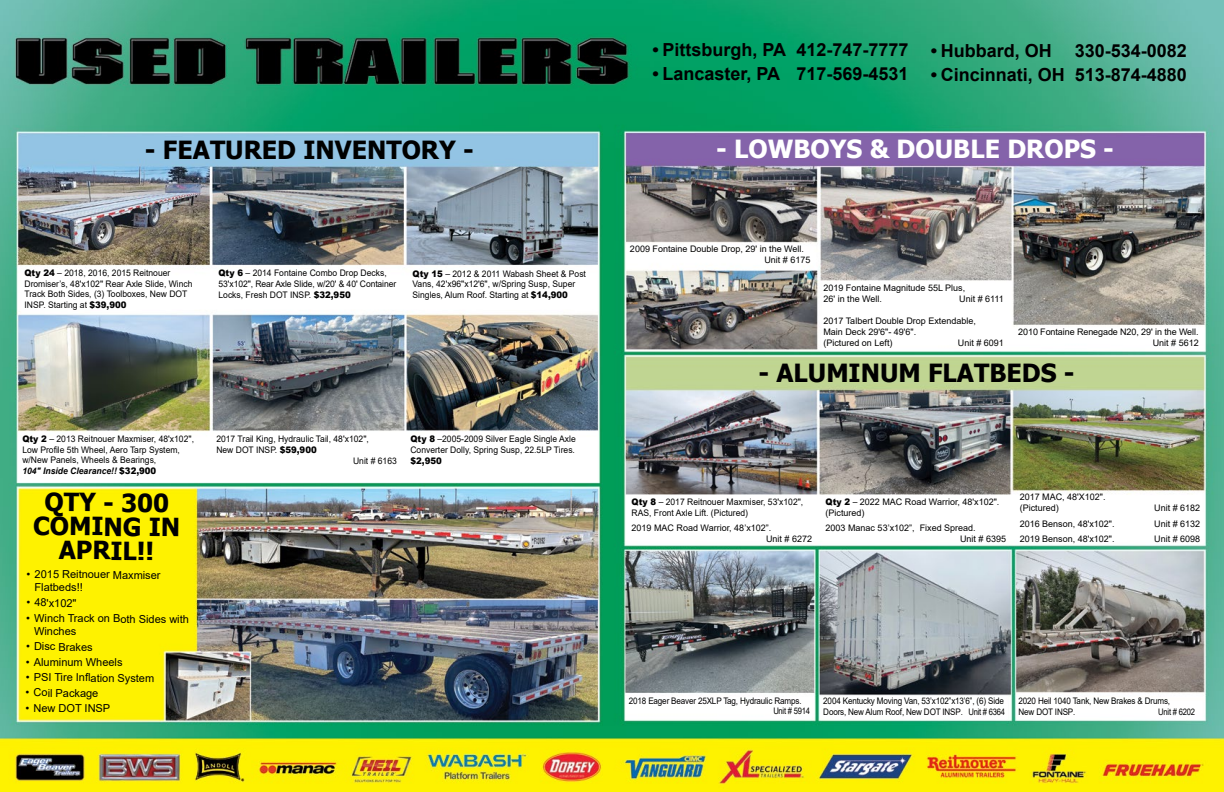
<style>
.page{position:relative;width:1224px;height:792px;background:#fff}
.page>*{position:absolute;margin:0;border:0;box-sizing:border-box;transform-origin:0 0}
.t1{font:700 25px/24px "Tahoma";color:#000;text-align:center}
.t2{font:700 25px "Tahoma";color:#fff}
.t3{font:700 18px "Arial";color:#000}
.t4{font:11px/13.5px "Arial";color:#000}
.t5{font:9px/10.8px "Arial";color:#000;scale:.95 1}
.t6{font:9px/10.8px "Arial";color:#000}
.t7{font:9px/10.8px "Arial";letter-spacing:-.02em;color:#000;scale:.9 1}
.t8{font:9px "Arial";letter-spacing:-.03em;color:#000;scale:.85 1}
.t9{font:900 9px "Arial";color:#000;scale:.95 1}
.s1{font-weight:900}
.s2{font-weight:700;font-style:italic}
</style>
<div class="page">
<img style="left:0;top:0;width:603px;height:792px">
<img style="left:603px;top:0;width:621px;height:792px">
<h1 class="t1" style="left:145px;top:139px;width:331px">- FEATURED INVENTORY -</h1>
<p class="t5" style="left:24px;top:267px;width:178px"><span class="s1">Qty 24</span> – 2018, 2016, 2015 Reitnouer Dromiser’s, 48'x102" Rear Axle Slide, Winch Track Both Sides, (3) Toolboxes, New DOT INSP. Starting at <span class="s1">$39,900</span></p>
<p class="t5" style="left:219px;top:267px;width:189px"><span class="s1">Qty 6</span> – 2014 Fontaine Combo Drop Decks,<br>53'x102", Rear Axle Slide, w/20' &amp; 40' Container<br>Locks, Fresh DOT INSP. <span class="s1">$32,950</span></p>
<p class="t5" style="left:413px;top:268px;width:184px"><span class="s1">Qty 15</span> – 2012 &amp; 2011 Wabash Sheet &amp; Post<br>Vans, 42'x96"x12'6", w/Spring Susp, Super<br>Singles, Alum Roof. Starting at <span class="s1">$14,900</span></p>
<p class="t5" style="left:22px;top:433px;width:182px"><span class="s1">Qty 2</span> – 2013 Reitnouer Maxmiser, 48'x102", Low Profile 5th Wheel, Aero Tarp System, w/New Panels, Wheels &amp; Bearings,<br><span class="s2">104" Inside Clearance!!</span> <span class="s1">$32,900</span></p>
<p class="t5" style="left:216px;top:433px;width:162px">2017 Trail King, Hydraulic Tail, 48'x102",</p>
<p class="t5" style="left:216px;top:444px;width:107px">New DOT INSP. <span class="s1">$59,900</span></p>
<p class="t5" style="left:353px;top:455px;width:48px">Unit # 6163</p>
<h1 class="t1" style="left:34px;top:490px;width:148px;rotate:1deg">QTY - 300<br>COMING IN<br>APRIL!!</h1>
<p class="t4" style="left:35px;top:567px;width:127px;text-indent:-8px;rotate:1deg">• 2015 Reitnouer Maxmiser<br>Flatbeds!!</p>
<p class="t4" style="left:27px;top:595px;width:52px;rotate:1deg">• 48'x102"</p>
<p class="t4" style="left:35px;top:610px;width:156px;text-indent:-8px;rotate:1deg">• Winch Track on Both Sides with<br>Winches</p>
<p class="t4" style="left:26px;top:639px;width:68px;rotate:1deg">• Disc Brakes</p>
<p class="t4" style="left:26px;top:655px;width:98px;rotate:1deg">• Aluminum Wheels</p>
<p class="t4" style="left:26px;top:670px;width:130px;rotate:1deg">• PSI Tire Infl ation System</p>
<p class="t4" style="left:26px;top:685px;width:74px;rotate:1deg">• Coil Package</p>
<p class="t4" style="left:26px;top:701px;width:86px;rotate:1deg">• New DOT INSP</p>
<p class="t5" style="left:410px;top:434px;width:176px"><span class="s1">Qty 8</span> –2005-2009 Silver Eagle Single Axle<br>Converter Dolly, Spring Susp, 22.5LP Tires.</p>
<p class="t9" style="left:410px;top:454px;width:35px">$2,950</p>
<h2 class="t3" style="left:652px;top:37px;width:258px">• Pittsburgh, PA 412-747-7777</h2>
<h2 class="t3" style="left:652px;top:61px;width:258px">• Lancaster, PA 717-569-4531</h2>
<h2 class="t3" style="left:931px;top:38px;width:123px">• Hubbard, OH</h2>
<h2 class="t3" style="left:1075px;top:38px;width:114px">330-534-0082</h2>
<h2 class="t3" style="left:931px;top:62px;width:258px">• Cincinnati, OH 513-874-4880</h2>
<h1 class="t2" style="left:716px;top:132px;width:399px">- LOWBOYS &amp; DOUBLE DROPS -</h1>
<p class="t6" style="left:764px;top:244px;width:48px;text-indent:-134px">2009 Fontaine Double Drop, 29' in the Well.<br>Unit # 6175</p>
<p class="t6" style="left:823px;top:282px;width:143px">2019 Fontaine Magnitude 55L Plus,<br>26' in the Well.</p>
<p class="t6" style="left:959px;top:293px;width:46px">Unit # 6111</p>
<p class="t6" style="left:823px;top:316px;width:154px">2017 Talbert Double Drop Extendable,<br>Main Deck 29'6"- 49'6".<br>(Pictured on Left)</p>
<p class="t6" style="left:958px;top:337px;width:48px">Unit # 6091</p>
<p class="t6" style="left:1018px;top:327px;width:182px;text-align:right">2010 Fontaine Renegade N20, 29' in the Well.<br>Unit # 5612</p>
<h1 class="t1" style="left:758px;top:362px;width:318px">- ALUMINUM FLATBEDS -</h1>
<p class="t5" style="left:632px;top:496px;width:182px"><span class="s1">Qty 8</span> – 2017 Reitnouer Maxmiser, 53'x102",<br>RAS, Front Axle Lift. (Pictured)</p>
<p class="t6" style="left:766px;top:522px;width:48px;text-indent:-134px">2019 MAC Road Warrior, 48’x102”.<br>Unit # 6272</p>
<p class="t5" style="left:826px;top:496px;width:184px"><span class="s1">Qty 2</span> – 2022 MAC Road Warrior, 48'x102". (Pictured)</p>
<p class="t6" style="left:960px;top:523px;width:48px;text-indent:-134px">2003 Manac 53’x102”, Fixed Spread.<br>Unit # 6395</p>
<p class="t6" style="left:1020px;top:492px;width:87px">2017 MAC, 48'X102". (Pictured)</p>
<p class="t6" style="left:1154px;top:503px;width:48px">Unit # 6182</p>
<p class="t6" style="left:1020px;top:518px;width:96px">2016 Benson, 48'x102".</p>
<p class="t6" style="left:1154px;top:518px;width:48px">Unit # 6132</p>
<p class="t6" style="left:1020px;top:533px;width:96px">2019 Benson, 48'x102".</p>
<p class="t6" style="left:1154px;top:533px;width:48px">Unit # 6098</p>
<p class="t7" style="left:773px;top:695px;width:42px;text-indent:-144px">2018 Eager Beaver 25XLP Tag, Hydraulic Ramps.<br>Unit # 5914</p>
<p class="t7" style="left:823px;top:695px;width:204px">2004 Kentucky Moving Van, 53’x102”x13’6”, (6) Side<br>Doors, New Alum Roof, New DOT INSP. Unit # 6364</p>
<p class="t7" style="left:1019px;top:695px;width:170px">2020 Heil 1040 Tank, New Brakes &amp; Drums,<br>New DOT INSP.</p>
<p class="t8" style="left:1158px;top:705px;width:45px">Unit # 6202</p>
</div>
